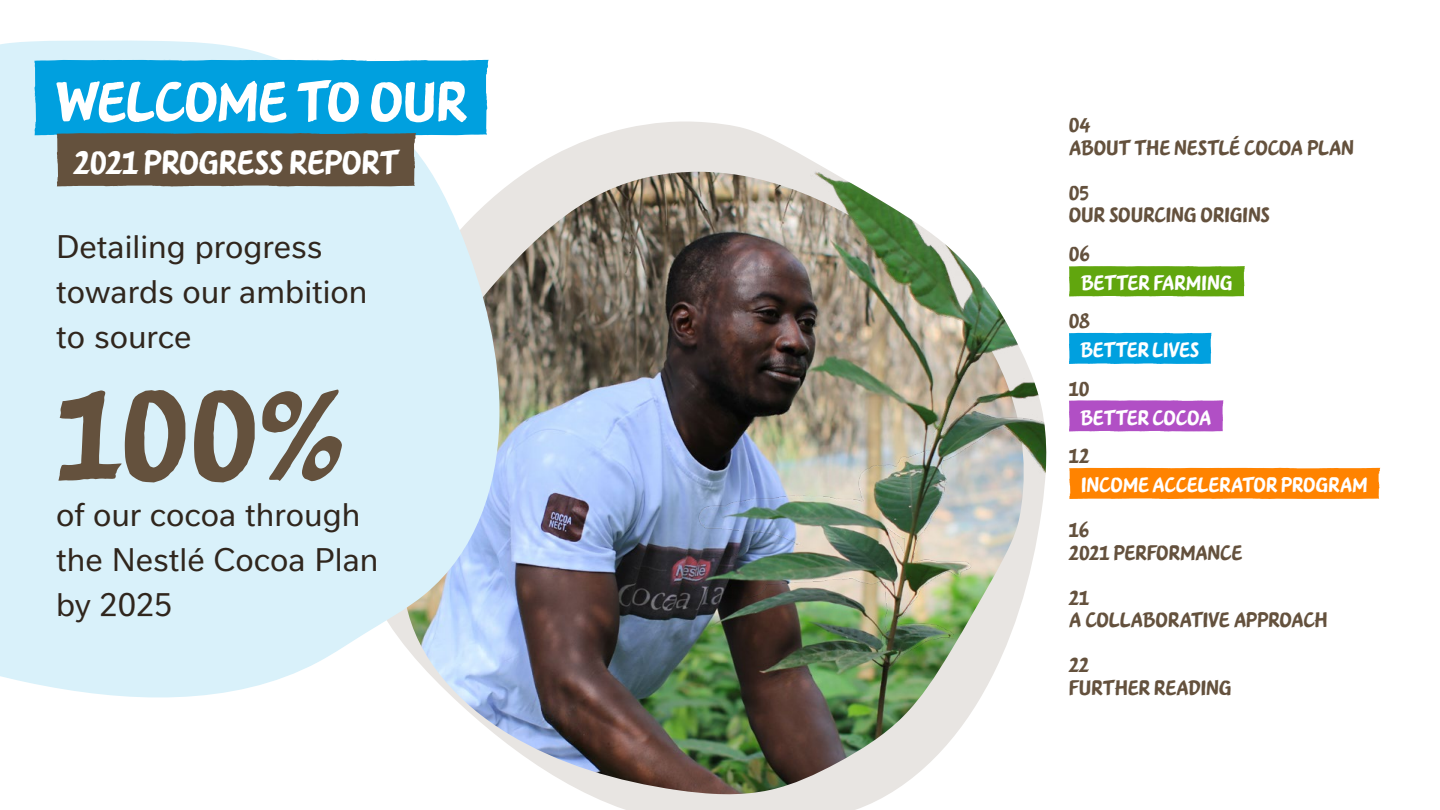
<style>
.page{position:relative;width:1440px;height:810px;background:#fff}
.page>*{position:absolute;margin:0;border:0;box-sizing:border-box;transform-origin:0 0}
.t1{font:143.7px "Nestle Brush";color:#64513d}
.t2{font:61.12px "Nestle Brush";letter-spacing:-.01em;color:#fff}
.t3{font:36px "Nestle Brush";letter-spacing:-.005em;color:#fff}
.t4{font:31.5px/45px "Nestle Text OTFAR";color:#30261d}
.t5{font:22.5px/22.5px "Nestle Brush";letter-spacing:-.005em;color:#64513d}
.t6{font:22.5px "Nestle Brush";letter-spacing:-.005em;color:#fff}
</style>
<div class="page">
<img style="left:465px;top:122px;width:582px;height:688px">
<svg style="left:0;top:40px;width:501px;height:668px;background:#d9eff8"></svg>
<svg style="left:1069px;top:266px;width:176px;height:31px;background:#67a917"></svg>
<div style="left:1069px;top:333px;width:143px;height:31px;background:#00a0df"></div>
<svg style="left:1069px;top:400px;width:155px;height:32px;background:#b457c7"></svg>
<div style="left:1069px;top:468px;width:312px;height:31px;background:#ff8300"></div>
<svg style="left:34px;top:59px;width:455px;height:128px;background:#3a90ae"></svg>
<h2 class="t2" style="left:54px;top:61px;width:414px">WELCOME TO OUR</h2>
<h3 class="t3" style="left:74px;top:138px;width:326px">2021 PROGRESS REPORT</h3>
<h3 class="t4" style="left:56px;top:225px;width:313px">Detailing progress towards our ambition to source</h3>
<h1 class="t1" style="left:56px;top:339px;width:290px">100%</h1>
<h3 class="t4" style="left:56px;top:493px;width:324px">of our cocoa through the Nestlé Cocoa Plan by 2025</h3>
<p class="t5" style="left:1069px;top:113px;width:287px">04<br>ABOUT THE NESTLÉ COCOA PLAN</p>
<p class="t5" style="left:1069px;top:180px;width:203px">05<br>OUR SOURCING ORIGINS</p>
<p class="t5" style="left:1069px;top:241px;width:23px">06</p>
<p class="t6" style="left:1081px;top:268px;width:153px">BETTER FARMING</p>
<p class="t5" style="left:1069px;top:309px;width:23px">08</p>
<p class="t6" style="left:1080px;top:335px;width:121px">BETTER LIVES</p>
<p class="t5" style="left:1069px;top:376px;width:23px">10</p>
<p class="t6" style="left:1080px;top:402px;width:133px">BETTER COCOA</p>
<p class="t5" style="left:1069px;top:444px;width:22px">12</p>
<p class="t6" style="left:1081px;top:470px;width:288px">INCOME ACCELERATOR PROGRAM</p>
<p class="t5" style="left:1069px;top:518px;width:175px">16<br>2021 PERFORMANCE</p>
<p class="t5" style="left:1069px;top:585px;width:261px">21<br>A COLLABORATIVE APPROACH</p>
<p class="t5" style="left:1069px;top:653px;width:164px">22<br>FURTHER READING</p>
</div>
